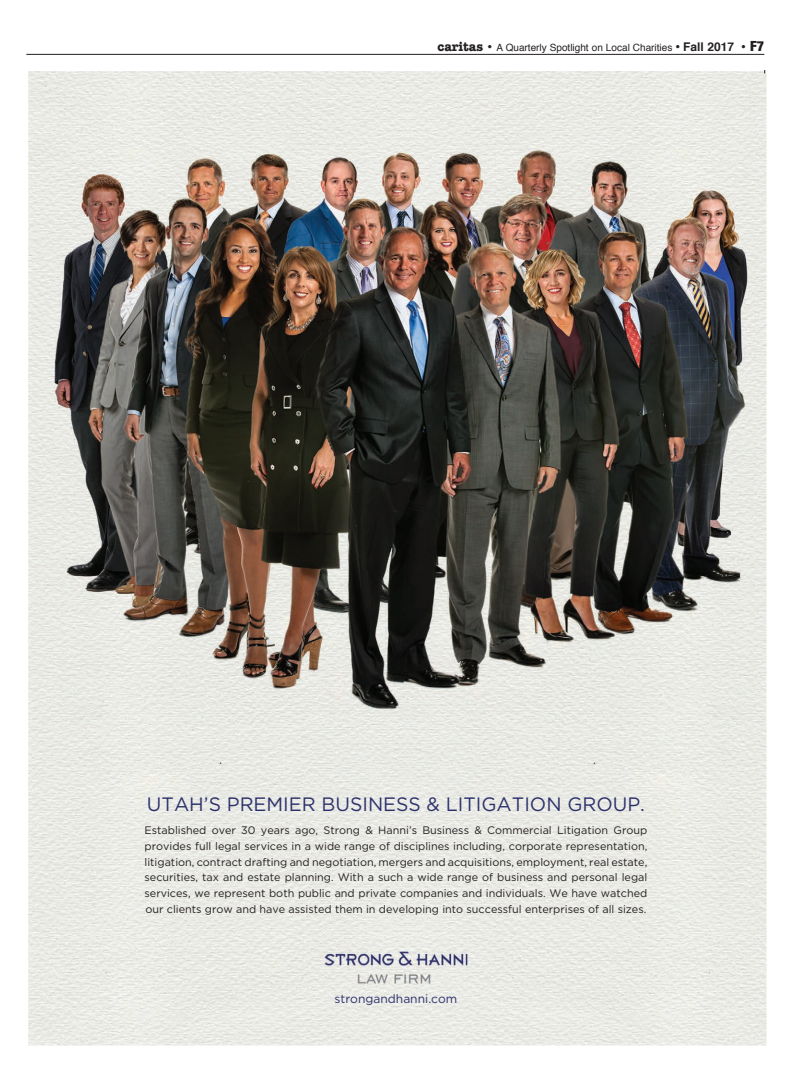
<style>
.page{position:relative;width:792px;height:1080px;background:#fff}
.page>*{position:absolute;margin:0;border:0;box-sizing:border-box;transform-origin:0 0}
.t1{font:19.4px "Gotham";color:#2c316b}
.t2{font:12.1px "Gotham";color:#2c316b}
.t3{font:10.9px/15.7px "Gotham";color:#231f20;text-align:justify}
.t4{font:10px "Helvetica";color:#231f20}
.s1{font-family:"American Typewriter";font-weight:700;font-size:13px}
.s2{font-family:"Helvetica Neue";font-weight:900;font-stretch:condensed;font-size:16px}
.s3{font-weight:700;font-size:12px}
.s4{font-family:"Helvetica Neue";font-weight:900;font-stretch:condensed;font-size:14px}
</style>
<div class="page">
<hr style="left:26px;top:54px;width:738px;height:1px;background:#231f20">
<img style="left:28px;top:71px;width:739px;height:974px">
<img style="left:36px;top:936px;width:729px;height:58px">
<p class="t4" style="left:437px;top:40px;width:328px"><span class="s1">caritas</span> <span class="s2">·</span> A Quarterly Spotlight on Local Charities <span class="s2">·</span> <span class="s3">Fall 2017</span> <span class="s2">·</span> <span class="s4">F7</span></p>
<h1 class="t1" style="left:147px;top:793px;width:500px">UTAHÕS PREMIER BUSINESS &amp; LITIGATION GROUP.</h1>
<p class="t3" style="left:145px;top:822px;width:504px">Established over 30 years ago, Strong &amp; HanniÕs Business &amp; Commercial Litigation Group provides full legal services in a wide range of disciplines including, corporate representation, litigation, contract drafting and negotiation, mergers and acquisitions, employment, real estate, securities, tax and estate planning. With a such a wide range of business and personal legal services, we represent both public and private companies and individuals. We have watched our clients grow and have assisted them in developing into successful enterprises of all sizes.</p>
<p class="t2" style="left:335px;top:992px;width:124px">strongandhanni.com</p>
</div>
